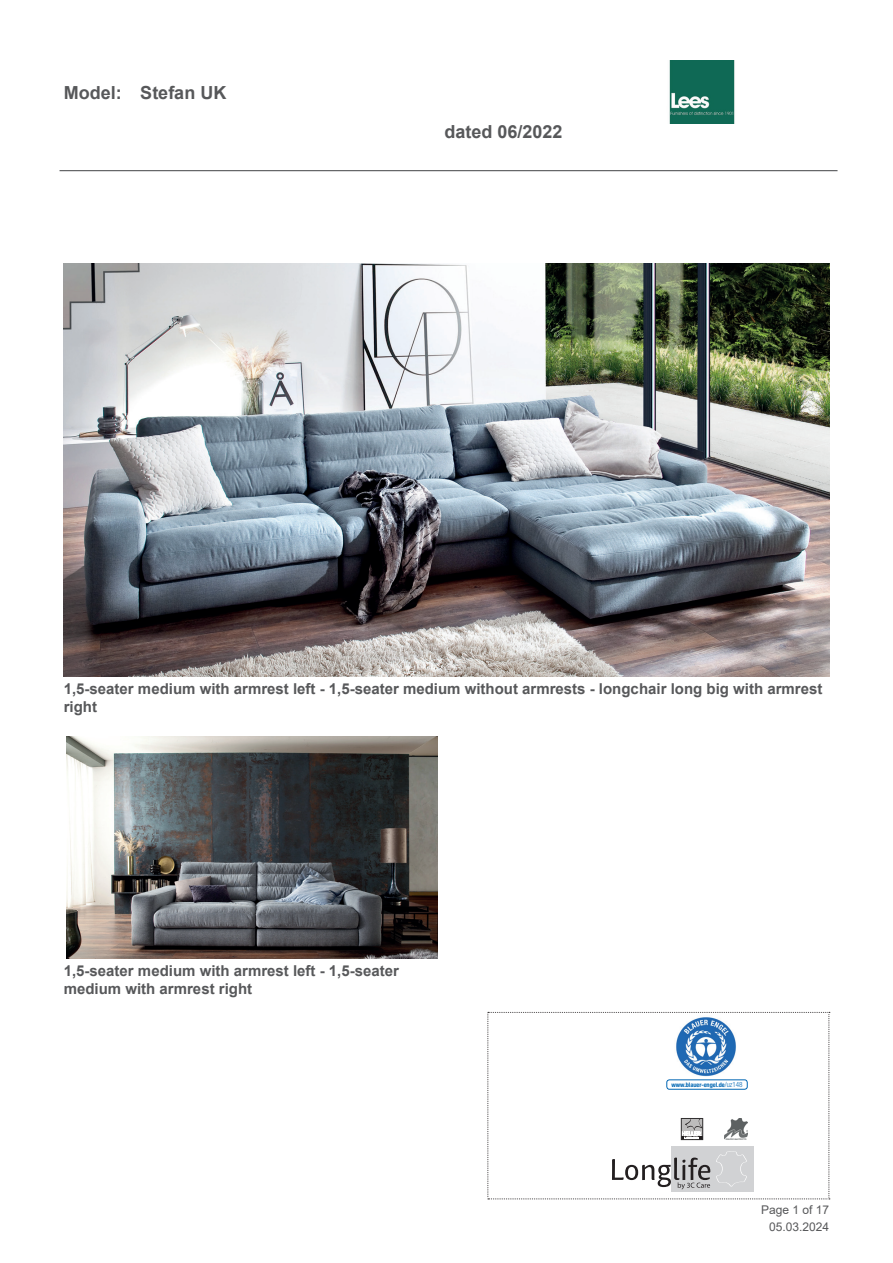
<style>
.page{position:relative;width:893px;height:1263px;background:#fff}
.page>*{position:absolute;margin:0;border:0;box-sizing:border-box;transform-origin:0 0}
.t1{font:700 18px "Arial";color:#57585a}
.t2{font:700 15px/18px "Arial";color:#57585a}
.t3{font:12px/17px "Arial";color:#57585a;text-align:right}
.t4{font:700 condensed 6.3px "Helvetica Neue";color:#0166b3}
.s1{font-weight:300;font-size:7.05px}
</style>
<div class="page">
<hr style="left:60px;top:170px;width:777px;height:1px;background:#57585a">
<svg style="left:488px;top:1012px;width:342px;height:187px"></svg>
<div style="left:681px;top:1118px;width:22px;height:22px;border:1px solid #312f30"></div>
<img style="left:64px;top:264px;width:765px;height:412px">
<img style="left:66px;top:737px;width:371px;height:222px">
<img style="left:669px;top:60px;width:66px;height:63px">
<p class="t1" style="left:64px;top:80px;width:59px">Model:</p>
<p class="t1" style="left:140px;top:80px;width:88px">Stefan UK</p>
<p class="t1" style="left:444px;top:119px;width:120px">dated 06/2022</p>
<p class="t2" style="left:64px;top:680px;width:760px">1,5-seater medium with armrest left - 1,5-seater medium without armrests - longchair long big with armrest right</p>
<p class="t2" style="left:64px;top:962px;width:337px">1,5-seater medium with armrest left - 1,5-seater medium with armrest right</p>
<p class="t4" style="left:671px;top:1081px;width:73px">www.blauer-engel.de<span class="s1">/uz148</span></p>
<p class="t3" style="left:761px;top:1201px;width:70px">Page 1 of 17<br>05.03.2024</p>
</div>
